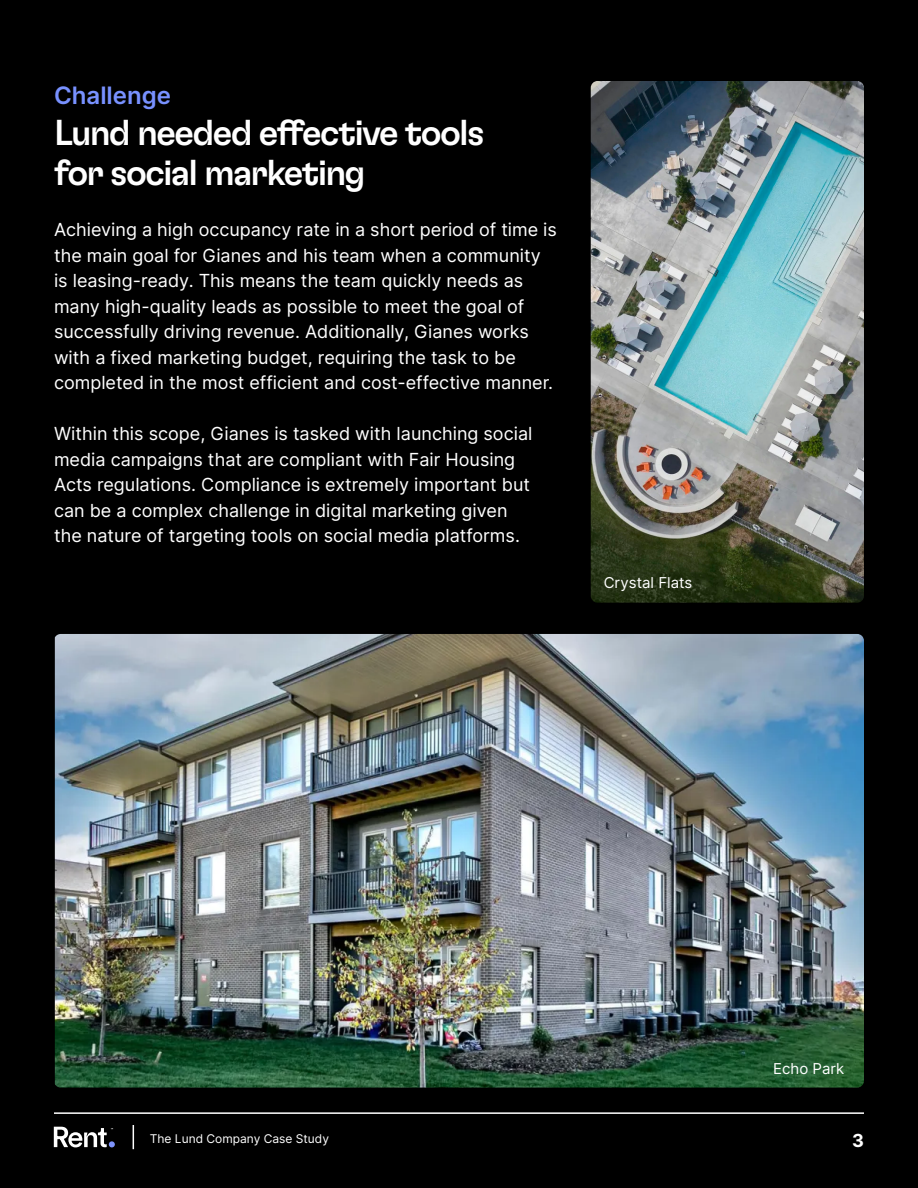
<style>
.page{position:relative;width:918px;height:1188px;background:#000}
.page>*{position:absolute;margin:0;border:0;box-sizing:border-box;transform-origin:0 0}
.t1{font:500 36px/40.5px "GT Flexa";letter-spacing:-.045em;color:#fff}
.t2{font:600 24px "Inter";color:#7891ff}
.t3{font:18px/25.5px "Inter";color:#fff}
.t4{font:700 18px "Inter";color:#fff}
.t5{font:15px "Inter";color:#fff}
.t6{font:12px "Inter";color:#fff}
</style>
<div class="page">
<hr style="left:54px;top:1112px;width:810px;height:2px;background:#fff">
<svg style="left:54px;top:1127px;width:61px;height:20px"></svg>
<svg style="left:133px;top:1125px;width:1px;height:24px"></svg>
<img style="left:591px;top:81px;width:273px;height:522px">
<img style="left:55px;top:634px;width:809px;height:454px">
<h2 class="t2" style="left:54px;top:78px;width:118px">Challenge</h2>
<h1 class="t1" style="left:54px;top:111px;width:432px">Lund needed effective tools for social marketing</h1>
<p class="t3" style="left:54px;top:217px;width:505px">Achieving a high occupancy rate in a short period of time is the main goal for Gianes and his team when a community is leasing-ready. This means the team quickly needs as many high-quality leads as possible to meet the goal of successfully driving revenue. Additionally, Gianes works with a fixed marketing budget, requiring the task to be completed in the most efficient and cost-effective manner.</p>
<p class="t3" style="left:54px;top:421px;width:480px">Within this scope, Gianes is tasked with launching social media campaigns that are compliant with Fair Housing Acts regulations. Compliance is extremely important but can be a complex challenge in digital marketing given the nature of targeting tools on social media platforms.</p>
<p class="t5" style="left:604px;top:572px;width:90px">Crystal Flats</p>
<p class="t5" style="left:773px;top:1057px;width:73px">Echo Park</p>
<p class="t6" style="left:150px;top:1130px;width:181px">The Lund Company Case Study</p>
<p class="t4" style="left:852px;top:1127px;width:13px">3</p>
</div>
